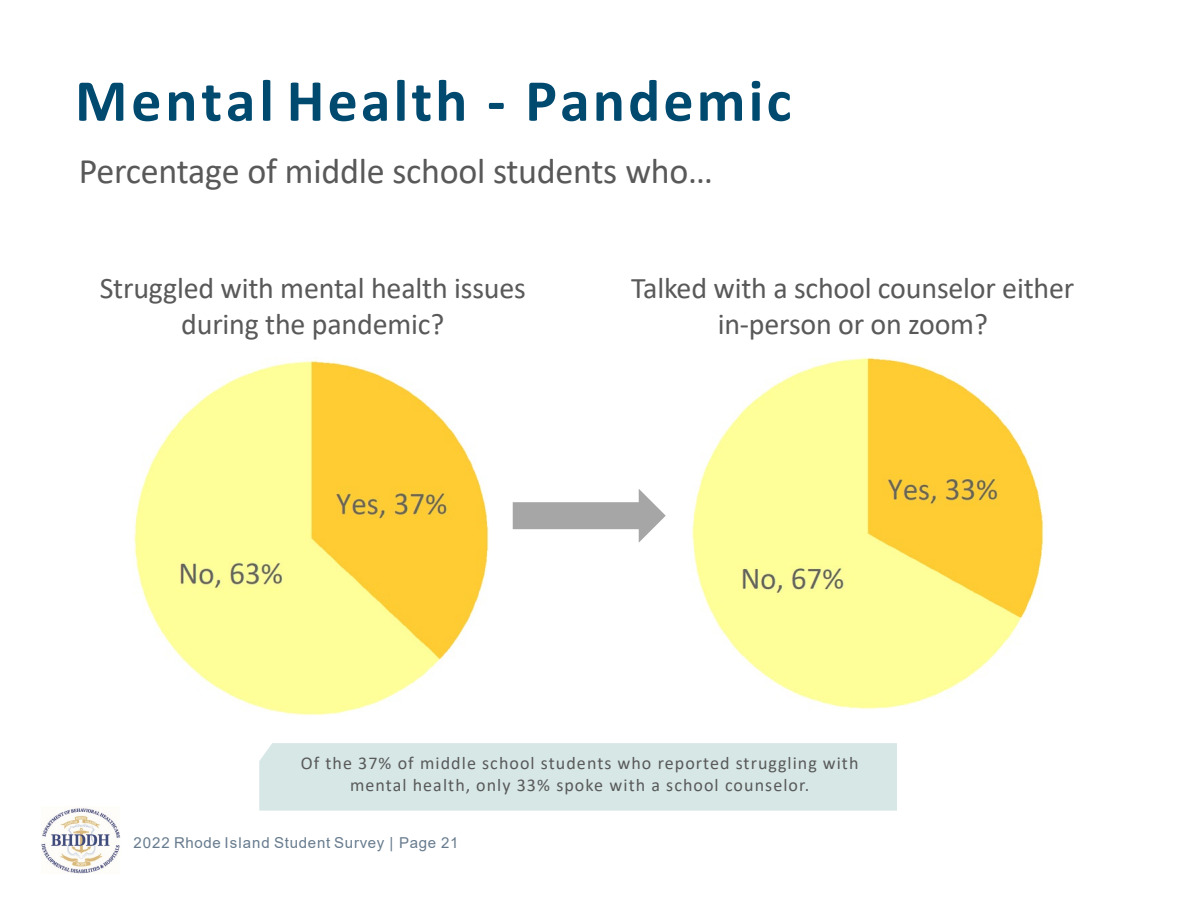
<style>
.page{position:relative;width:1200px;height:900px;background:#fff}
.page>*{position:absolute;margin:0;border:0;box-sizing:border-box;transform-origin:0 0}
.t1{font:700 60px "Calibri";letter-spacing:.05em;color:#00496f}
.t2{font:36px "Calibri";letter-spacing:-.01em;color:#595959}
.t3{font:30px/36px "Calibri";letter-spacing:-.005em;color:#595959;text-align:center}
.t4{font:18px/21.6px "Calibri";letter-spacing:.06em;color:#595959;text-align:center}
.t5{font:15px "Arial";letter-spacing:.05em;color:#677b8e}
</style>
<div class="page">
<div style="left:259px;top:743px;width:638px;height:68px;background:#d6e7e6"></div>
<svg style="left:513px;top:489px;width:153px;height:54px"></svg>
<img style="left:134px;top:360px;width:354px;height:355px">
<img style="left:692px;top:357px;width:352px;height:352px">
<img style="left:42px;top:807px;width:79px;height:66px">
<h2 class="t1" style="left:75px;top:58px;width:718px">Mental Health - Pandemic</h2>
<p class="t2" style="left:79px;top:146px;width:636px">Percentage of middle school students who…</p>
<p class="t3" style="left:100px;top:269px;width:428px">Struggled with mental health issues during the pandemic?</p>
<p class="t3" style="left:631px;top:269px;width:445px">Talked with a school counselor either in-person or on zoom?</p>
<p class="t4" style="left:301px;top:752px;width:559px">Of the 37% of middle school students who reported struggling with mental health, only 33% spoke with a school counselor.</p>
<p class="t5" style="left:134px;top:833px;width:327px">2022 Rhode Island Student Survey | Page 21</p>
</div>
